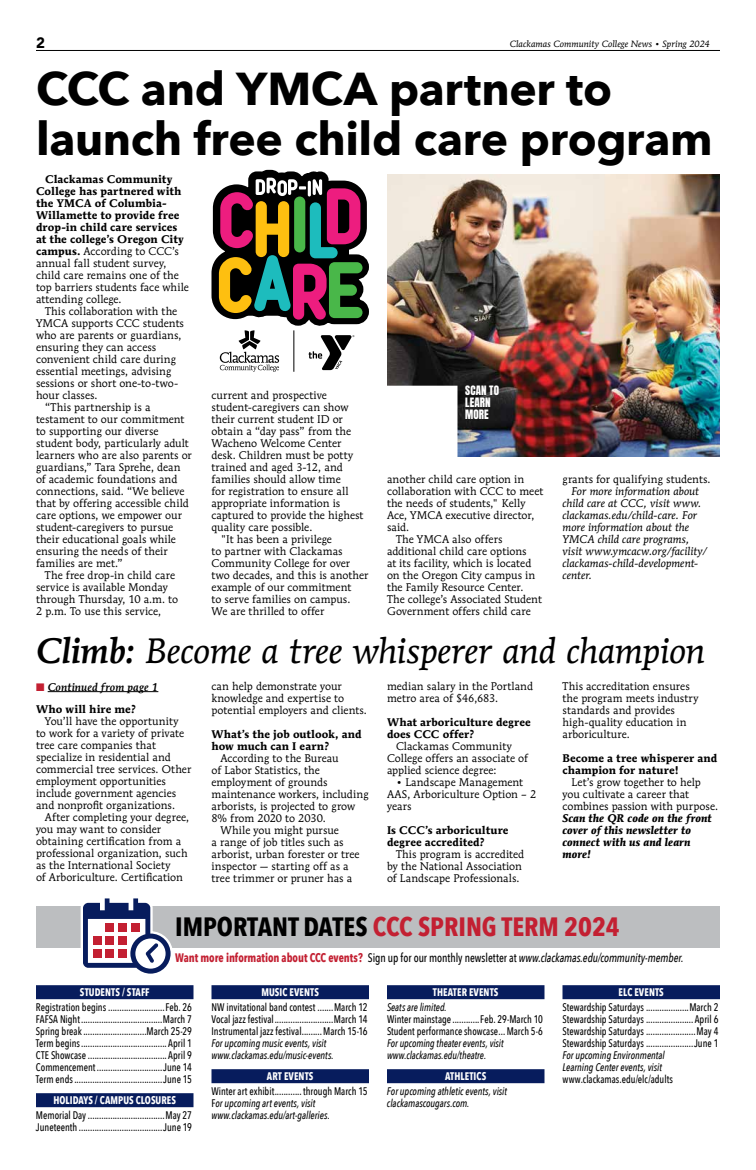
<style>
.page{position:relative;width:756px;height:1170px;background:#fff}
.page>*{position:absolute;margin:0;border:0;box-sizing:border-box;transform-origin:0 0}
.t1{font:700 46px/50px "Avenir Next";letter-spacing:-.005em;color:#000}
.t2{font:italic 35px "Mendoza Roman Std";letter-spacing:-.015em;color:#000}
.t3{font:700 26.4px "Avenir Next Condensed";color:#c32032}
.t4{font:900 15px "Avenir LT Std";color:#000}
.t5{font:700 12.3px "Avenir Next Condensed";letter-spacing:-.005em;color:#c32032;scale:.9 1}
.t6{font:11px/12px "Mendoza Roman Std";letter-spacing:.005em;color:#000}
.t7{font:500 11px/12px "Avenir Next Condensed";color:#000;text-align:justify;scale:.9 1}
.t8{font:700 11px/12px "Mendoza Roman Std";letter-spacing:.005em;color:#000}
.t9{font:italic 500 11px/12px "Avenir Next Condensed";color:#000;scale:.9 1}
.t10{font:italic 11px/12px "Mendoza Roman Std";letter-spacing:-.005em;color:#000}
.t11{font:700 11px "Avenir Next Condensed";letter-spacing:.005em;color:#fff;scale:.9 1}
.t12{font:italic 500 11px/12px "Avenir Next Condensed";color:#000;scale:.88 1}
.t13{font:italic 500 11px "Mendoza Roman Std";color:#000}
.t14{font:11px/12px "Anton";letter-spacing:.01em;color:#fff}
.t15{font:italic 9px "Mendoza Roman Std";color:#000}
.s1{font-weight:400}
.s2{font-weight:500}
.s3{color:#c32032}
.s4{font-weight:700;font-style:italic}
.s5{color:#000}
.s6{font-weight:500;color:#000}
.s7{font-weight:500;font-style:italic;color:#000}
.s8{font-style:normal}
</style>
<div class="page">
<svg style="left:211px;top:169px;width:158px;height:203px"></svg>
<img style="left:387px;top:175px;width:333px;height:282px">
<hr style="left:293px;top:330px;width:1px;height:42px;background:#000">
<hr style="left:36px;top:50px;width:684px;height:1px;background:#000">
<div style="left:382px;top:389px;width:72px;height:72px;background:#fff"></div>
<hr style="left:48px;top:691px;width:110px;height:1px;background:#000">
<div style="left:36px;top:985px;width:158px;height:14px;background:#071c5d"></div>
<div style="left:36px;top:1093px;width:158px;height:14px;background:#071c5d"></div>
<div style="left:212px;top:985px;width:157px;height:14px;background:#071c5d"></div>
<div style="left:212px;top:1069px;width:157px;height:14px;background:#071c5d"></div>
<div style="left:387px;top:985px;width:157px;height:14px;background:#071c5d"></div>
<div style="left:387px;top:1069px;width:157px;height:14px;background:#071c5d"></div>
<div style="left:562px;top:985px;width:158px;height:14px;background:#071c5d"></div>
<div style="left:36px;top:906px;width:684px;height:42px;background:#bcbec0"></div>
<svg style="left:80px;top:898px;width:92px;height:76px"></svg>
<h3 class="t4" style="left:36px;top:34px;width:10px">2</h3>
<p class="t15" style="left:510px;top:39px;width:202px">Clackamas Community College News • Spring 2024</p>
<h1 class="t1" style="left:36px;top:64px;width:678px">CCC and YMCA partner to launch free child care program</h1>
<p class="t8" style="left:36px;top:173px;width:154px;text-indent:9px">Clackamas Community<br>College has partnered with the YMCA of Columbia-<br>Willamette to provide free drop-in child care services at the college’s Oregon City campus. <span class="s1">According to CCC’s annual fall student survey, child care remains one of the top barriers students face while attending college.</span></p>
<p class="t6" style="left:36px;top:305px;width:150px;text-indent:9px">This collaboration with the<br>YMCA supports CCC students who are parents or guardians, ensuring they can access convenient child care during essential meetings, advising sessions or short one-to-two&shy;hour classes.</p>
<p class="t6" style="left:36px;top:401px;width:157px;text-indent:9px">“This partnership is a testament to our commitment to supporting our diverse student body, particularly adult learners who are also parents or guardians,” Tara Sprehe, dean of academic foundations and connections, said. “We believe that by offering accessible child care options, we empower our student-caregivers to pursue their educational goals while ensuring the needs of their families are met.”</p>
<p class="t6" style="left:36px;top:569px;width:144px;text-indent:9px">The free drop-in child care service is available Monday through Thursday, 10 a.m. to<br>2 p.m. To use this service,</p>
<p class="t14" style="left:465px;top:386px;width:35px">SCAN TO<br>LEARN<br>MORE</p>
<p class="t6" style="left:212px;top:389px;width:153px">current and prospective student-caregivers can show their current student ID or obtain a “day pass” from the<br>Wacheno Welcome Center desk. Children must be potty trained and aged 3-12, and families should allow time<br>for registration to ensure all appropriate information is captured to provide the highest quality care possible.</p>
<p class="t6" style="left:212px;top:533px;width:159px;text-indent:9px">"It has been a privilege<br>to partner with Clackamas<br>Community College for over two decades, and this is another example of our commitment<br>to serve families on campus.<br>We are thrilled to offer</p>
<p class="t6" style="left:563px;top:473px;width:149px">grants for qualifying students.</p>
<p class="t10" style="left:563px;top:485px;width:147px;text-indent:9px">For more information about child care at CCC, visit www. clackamas.edu/child-care. For more information about the<br>YMCA child care programs, visit www.ymcacw.org/facility/ clackamas-child-development&shy;center.</p>
<p class="t6" style="left:387px;top:473px;width:158px">another child care option in collaboration with CCC to meet the needs of students," Kelly<br>Ace, YMCA executive director, said.</p>
<p class="t6" style="left:387px;top:533px;width:156px;text-indent:9px">The YMCA also offers additional child care options<br>at its facility, which is located on the Oregon City campus in the Family Resource Center.<br>The college’s Associated Student<br>Government offers child care</p>
<h1 class="t2" style="left:36px;top:629px;width:671px"><span class="s2">Climb:</span> Become a tree whisperer and champion</h1>
<p class="t13" style="left:36px;top:680px;width:124px"><span class="s3">■</span> Continued from page 1</p>
<p class="t8" style="left:36px;top:703px;width:102px">Who will hire me?</p>
<p class="t6" style="left:36px;top:715px;width:157px;text-indent:9px">You’ll have the opportunity<br>to work for a variety of private tree care companies that specialize in residential and commercial tree services. Other employment opportunities include government agencies and nonproft organizations.</p>
<p class="t6" style="left:36px;top:811px;width:155px;text-indent:9px">After completing your degree, you may want to consider obtaining certifcation from a professional organization, such as the International Society<br>of Arboriculture. Certifcation</p>
<p class="t6" style="left:212px;top:680px;width:157px">can help demonstrate your knowledge and expertise to potential employers and clients.</p>
<p class="t8" style="left:212px;top:728px;width:152px">What’s the job outlook, and how much can I earn?</p>
<p class="t6" style="left:212px;top:752px;width:159px;text-indent:9px">According to the Bureau<br>of Labor Statistics, the employment of grounds maintenance workers, including arborists, is projected to grow<br>8% from 2020 to 2030.</p>
<p class="t6" style="left:212px;top:824px;width:150px;text-indent:9px">While you might pursue<br>a range of job titles such as arborist, urban forester or tree inspector — starting off as a tree trimmer or pruner has a</p>
<p class="t6" style="left:387px;top:680px;width:148px">median salary in the Portland metro area of $46,683.</p>
<p class="t8" style="left:387px;top:716px;width:145px">What arboriculture degree does CCC offer?</p>
<p class="t6" style="left:387px;top:740px;width:143px;text-indent:9px">Clackamas Community<br>College offers an associate of applied science degree:</p>
<p class="t6" style="left:387px;top:776px;width:151px;text-indent:9px">• Landscape Management<br>AAS, Arboriculture Option – 2 years</p>
<p class="t8" style="left:387px;top:824px;width:123px">Is CCC’s arboriculture degree accredited?</p>
<p class="t6" style="left:387px;top:848px;width:139px;text-indent:9px">This program is accredited by the National Association of Landscape Professionals.</p>
<p class="t6" style="left:563px;top:680px;width:137px">This accreditation ensures the program meets industry standards and provides high-quality education in arboriculture.</p>
<p class="t8" style="left:563px;top:752px;width:156px">Become a tree whisperer and champion for nature!</p>
<p class="t6" style="left:563px;top:776px;width:157px;text-indent:9px">Let’s grow together to help you cultivate a career that combines passion with purpose.<br><span class="s4">Scan the QR code on the front cover of this newsletter to connect with us and learn more!</span></p>
<p class="t3" style="left:175px;top:911px;width:446px"><span class="s5">IMPORTANT DATES</span> CCC SPRING TERM 2024</p>
<p class="t5" style="left:175px;top:950px;width:567px">Want more information about CCC events? <span class="s6">Sign up for our monthly newsletter at</span> <span class="s7">www</span><span class="s6">.</span><span class="s7">clackamas.edu/community-member.</span></p>
<p class="t11" style="left:80px;top:986px;width:79px">STUDENTS / STAFF</p>
<p class="t7" style="left:36px;top:1001px;width:175px">Registration begins .........................Feb. 26<br>FAFSA Night....................................March 7<br>Spring break ............................March 25-29<br>Term begins ...................................... April 1<br>CTE Showcase ................................... April 9<br>Commencement .............................June 14<br>Term ends ....................................... June 15</p>
<p class="t11" style="left:53px;top:1094px;width:138px">HOLIDAYS / CAMPUS CLOSURES</p>
<p class="t7" style="left:36px;top:1109px;width:175px">Memorial Day ..................................May 27<br>Juneteenth ..................................... June 19</p>
<p class="t11" style="left:262px;top:986px;width:65px">MUSIC EVENTS</p>
<p class="t7" style="left:211px;top:1001px;width:175px">NW invitational band contest .......March 12<br>Vocal jazz festival..........................March 14<br>Instrumental jazz festival......... March 15-16</p>
<p class="t9" style="left:211px;top:1037px;width:137px">For upcoming music events, visit www.clackamas.edu/music-events.</p>
<p class="t11" style="left:267px;top:1070px;width:53px">ART EVENTS</p>
<p class="t9" style="left:212px;top:1085px;width:175px"><span class="s8">Winter art exhibit............ through March 15<br>F</span>or upcoming art events, visit www.clackamas.edu/art-galleries.</p>
<p class="t11" style="left:433px;top:986px;width:74px">THEATER EVENTS</p>
<p class="t12" style="left:387px;top:1001px;width:69px">Seats are limited.</p>
<p class="t7" style="left:387px;top:1013px;width:175px">Winter mainstage ............Feb. 29-March 10<br>Student performance showcase... March 5-6</p>
<p class="t12" style="left:387px;top:1037px;width:134px">For upcoming theater events, visit www.clackamas.edu/theatre.</p>
<p class="t11" style="left:445px;top:1070px;width:47px">ATHLETICS</p>
<p class="t9" style="left:387px;top:1085px;width:135px">For upcoming athletic events, visit clackamascougars.com.</p>
<p class="t11" style="left:619px;top:986px;width:52px">ELC EVENTS</p>
<p class="t7" style="left:562px;top:1001px;width:175px">Stewardship Saturdays ...................March 2<br>Stewardship Saturdays ..................... April 6<br>Stewardship Saturdays ...................... May 4<br>Stewardship Saturdays .....................June 1</p>
<p class="t9" style="left:562px;top:1049px;width:115px">For upcoming Environmental<br>Learning Center events, visit</p>
<p class="t7" style="left:562px;top:1073px;width:124px">www.clackamas.edu/elc/adults</p>
</div>
